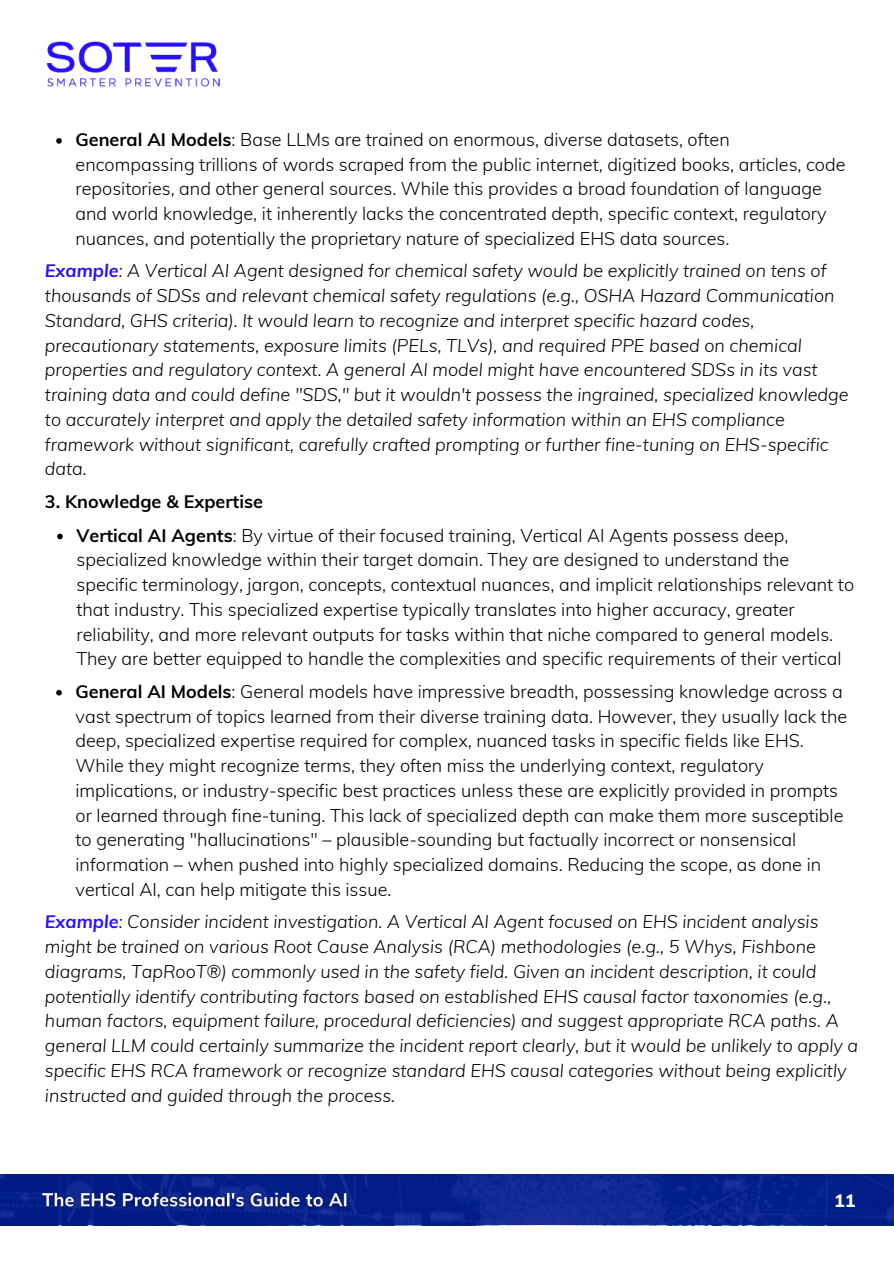
<style>
.page{position:relative;width:894px;height:1264px;background:#fff}
.page>*{position:absolute;margin:0;border:0;box-sizing:border-box;transform-origin:0 0}
.t1{font:300 18px/24.8px "Mulish";color:#000}
.t2{font:italic 300 18px/24.8px "Mulish";color:#000}
.t3{font:800 18px "Mulish";color:#fff}
.s1{font-weight:700}
.s2{font-weight:700;color:#2610ff}
</style>
<div class="page">
<img style="left:46px;top:41px;width:174px;height:46px">
<svg style="left:56px;top:138px;width:6px;height:6px"></svg>
<svg style="left:0;top:1174px;width:893px;height:51px;background:#08218c"></svg>
<img style="left:38px;top:1187px;width:314px;height:26px">
<svg style="left:57px;top:533px;width:6px;height:6px"></svg>
<svg style="left:56px;top:690px;width:6px;height:5px"></svg>
<p class="t1" style="left:75px;top:127px;width:771px"><span class="s1">General AI Models</span>: Base LLMs are trained on enormous, diverse datasets, often encompassing trillions of words scraped from the public internet, digitized books, articles, code repositories, and other general sources. While this provides a broad foundation of language and world knowledge, it inherently lacks the concentrated depth, specific context, regulatory nuances, and potentially the proprietary nature of specialized EHS data sources.</p>
<p class="t2" style="left:45px;top:258px;width:805px"><span class="s2">Example</span>: A Vertical AI Agent designed for chemical safety would be explicitly trained on tens of thousands of SDSs and relevant chemical safety regulations (e.g., OSHA Hazard Communication Standard, GHS criteria). It would learn to recognize and interpret specific hazard codes, precautionary statements, exposure limits (PELs, TLVs), and required PPE based on chemical properties and regulatory context. A general AI model might have encountered SDSs in its vast training data and could define "SDS," but it wouldn't possess the ingrained, specialized knowledge to accurately interpret and apply the detailed safety information within an EHS compliance framework without significant, carefully crafted prompting or further fine-tuning on EHS-specific data.</p>
<p class="t1" style="left:76px;top:484px;width:713px;line-height:33.6px;text-indent:-32px"><span class="s1">3. Knowledge &amp; Expertise<br>Vertical AI Agents</span>: By virtue of their focused training, Vertical AI Agents possess deep,</p>
<p class="t1" style="left:76px;top:547px;width:778px">specialized knowledge within their target domain. They are designed to understand the specific terminology, jargon, concepts, contextual nuances, and implicit relationships relevant to that industry. This specialized expertise typically translates into higher accuracy, greater reliability, and more relevant outputs for tasks within that niche compared to general models.<br>They are better equipped to handle the complexities and specific requirements of their vertical</p>
<p class="t1" style="left:75px;top:678px;width:773px"><span class="s1">General AI Models</span>: General models have impressive breadth, possessing knowledge across a vast spectrum of topics learned from their diverse training data. However, they usually lack the deep, specialized expertise required for complex, nuanced tasks in specific fields like EHS.<br>While they might recognize terms, they often miss the underlying context, regulatory implications, or industry-specific best practices unless these are explicitly provided in prompts or learned through fine-tuning. This lack of specialized depth can make them more susceptible to generating "hallucinations" – plausible-sounding but factually incorrect or nonsensical information – when pushed into highly specialized domains. Reducing the scope, as done in vertical AI, can help mitigate this issue.</p>
<p class="t2" style="left:45px;top:909px;width:814px"><span class="s2">Example</span>: Consider incident investigation. A Vertical AI Agent focused on EHS incident analysis might be trained on various Root Cause Analysis (RCA) methodologies (e.g., 5 Whys, Fishbone diagrams, TapRooT®) commonly used in the safety field. Given an incident description, it could potentially identify contributing factors based on established EHS causal factor taxonomies (e.g., human factors, equipment failure, procedural deficiencies) and suggest appropriate RCA paths. A general LLM could certainly summarize the incident report clearly, but it would be unlikely to apply a specific EHS RCA framework or recognize standard EHS causal categories without being explicitly instructed and guided through the process.</p>
<p class="t3" style="left:833px;top:1188px;width:23px">11</p>
</div>
